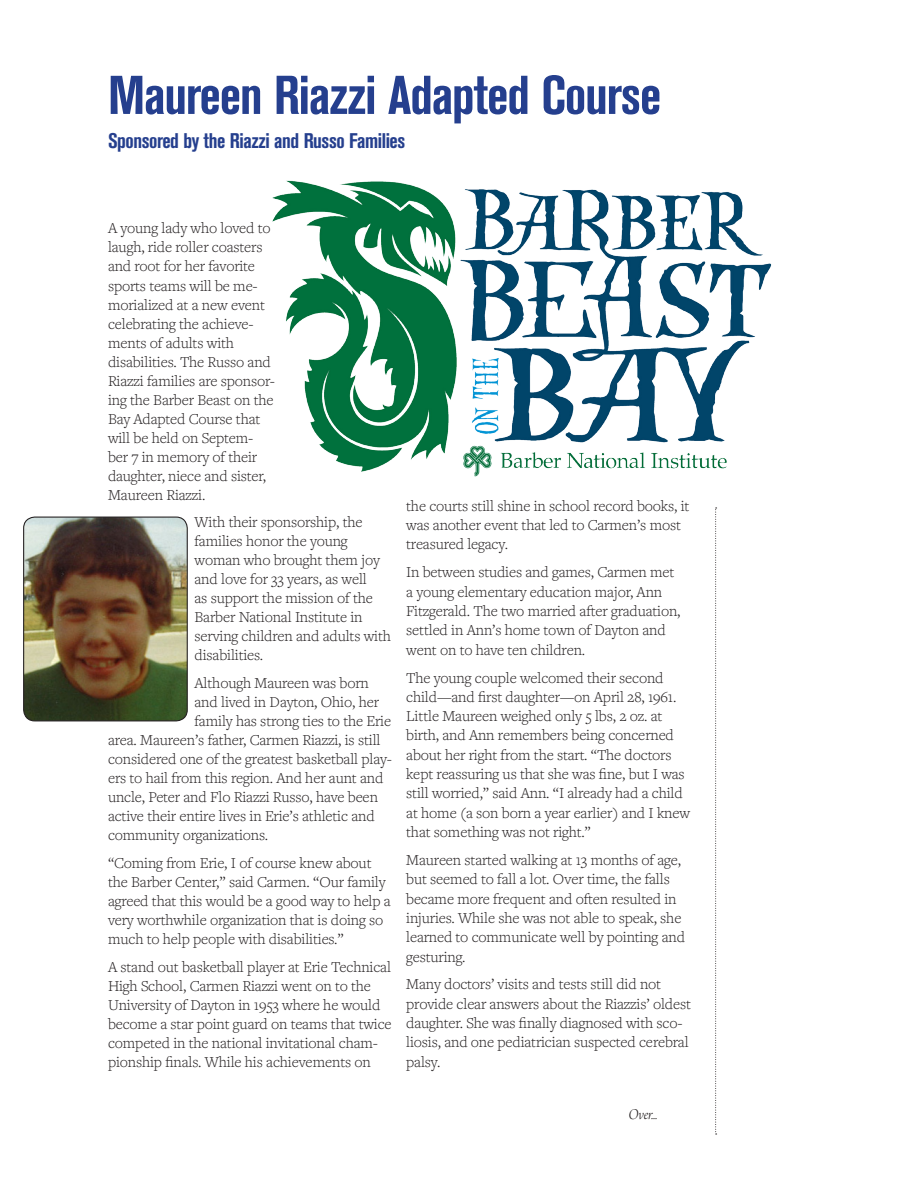
<style>
.page{position:relative;width:918px;height:1188px;background:#fff}
.page>*{position:absolute;margin:0;border:0;box-sizing:border-box;transform-origin:0 0}
.t1{font:700 condensed 54px "Akzidenz Grotesk BE";letter-spacing:-.02em;color:#253f8e}
.t2{font:700 condensed 21px "Akzidenz Grotesk BE";letter-spacing:-.02em;color:#253f8e}
.t3{font:300 15.75px/19px "Freight Text Pro";letter-spacing:-.01em;color:#231f20}
.t4{font:15.75px "Arno Pro Light Italic Display";color:#231f20}
</style>
<div class="page">
<svg style="left:715px;top:508px;width:2px;height:627px"></svg>
<img style="left:24px;top:517px;width:163px;height:204px">
<div style="left:23px;top:517px;width:165px;height:204px;border:1px solid #231f20;border-radius:11px"></div>
<img style="left:272px;top:180px;width:500px;height:297px">
<p class="t1" style="left:108px;top:64px;width:555px">Maureen Riazzi Adapted Course</p>
<p class="t2" style="left:108px;top:129px;width:299px">Sponsored by the Riazzi and Russo Families</p>
<p class="t3" style="left:108px;top:218px;width:169px">A young lady who loved to laugh, ride roller coasters and root for her favorite sports teams will be me&shy;morialized at a new event celebrating the achieve&shy;ments of adults with disabilities. The Russo and<br>Riazzi families are sponsor&shy;ing the Barber Beast on the<br>Bay Adapted Course that will be held on Septem&shy;ber 7 in memory of their daughter, niece and sister,<br>Maureen Riazzi.</p>
<p class="t3" style="left:195px;top:512px;width:198px">With their sponsorship, the families honor the young woman who brought them joy and love for 33 years, as well<br>as support the mission of the<br>Barber National Institute in serving children and adults with disabilities.</p>
<p class="t3" style="left:195px;top:673px;width:176px">Although Maureen was born</p>
<p class="t3" style="left:195px;top:692px;width:186px">and lived in Dayton, Ohio, her</p>
<p class="t3" style="left:195px;top:711px;width:198px">family has strong ties to the Erie</p>
<p class="t3" style="left:108px;top:730px;width:274px">area. Maureen’s father, Carmen Riazzi, is still</p>
<p class="t3" style="left:108px;top:749px;width:286px">considered one of the greatest basketball play-</p>
<p class="t3" style="left:108px;top:768px;width:277px">ers to hail from this region. And her aunt and</p>
<p class="t3" style="left:108px;top:787px;width:272px">uncle, Peter and Flo Riazzi Russo, have been</p>
<p class="t3" style="left:108px;top:806px;width:268px">active their entire lives in Erie’s athletic and</p>
<p class="t3" style="left:108px;top:825px;width:162px">community organizations.</p>
<p class="t3" style="left:108px;top:853px;width:284px">“Coming from Erie, I of course knew about the Barber Center,” said Carmen. “Our family agreed that this would be a good way to help a very worthwhile organization that is doing so much to help people with disabilities.”</p>
<p class="t3" style="left:108px;top:957px;width:285px">A stand out basketball player at Erie Technical High School, Carmen Riazzi went on to the University of Dayton in 1953 where he would become a star point guard on teams that twice competed in the national invitational cham&shy;pionship finals. While his achievements on</p>
<p class="t3" style="left:406px;top:495px;width:285px">the courts still shine in school record books, it was another event that led to Carmen’s most treasured legacy.</p>
<p class="t3" style="left:406px;top:562px;width:276px">In between studies and games, Carmen met a young elementary education major, Ann Fitzgerald. The two married after graduation, settled in Ann’s home town of Dayton and went on to have ten children.</p>
<p class="t3" style="left:406px;top:667px;width:285px">The young couple welcomed their second child—and first daughter—on April 28, 1961.<br>Little Maureen weighed only 5 lbs, 2 oz. at birth, and Ann remembers being concerned about her right from the start. “The doctors kept reassuring us that she was fine, but I was still worried,” said Ann. “I already had a child at home (a son born a year earlier) and I knew that something was not right.”</p>
<p class="t3" style="left:406px;top:850px;width:280px">Maureen started walking at 13 months of age, but seemed to fall a lot. Over time, the falls became more frequent and often resulted in injuries. While she was not able to speak, she learned to communicate well by pointing and gesturing.</p>
<p class="t3" style="left:406px;top:974px;width:286px">Many doctors’ visits and tests still did not provide clear answers about the Riazzis’ oldest daughter. She was finally diagnosed with sco&shy;liosis, and one pediatrician suspected cerebral palsy.</p>
<p class="t4" style="left:628px;top:1106px;width:31px">Over...</p>
</div>
